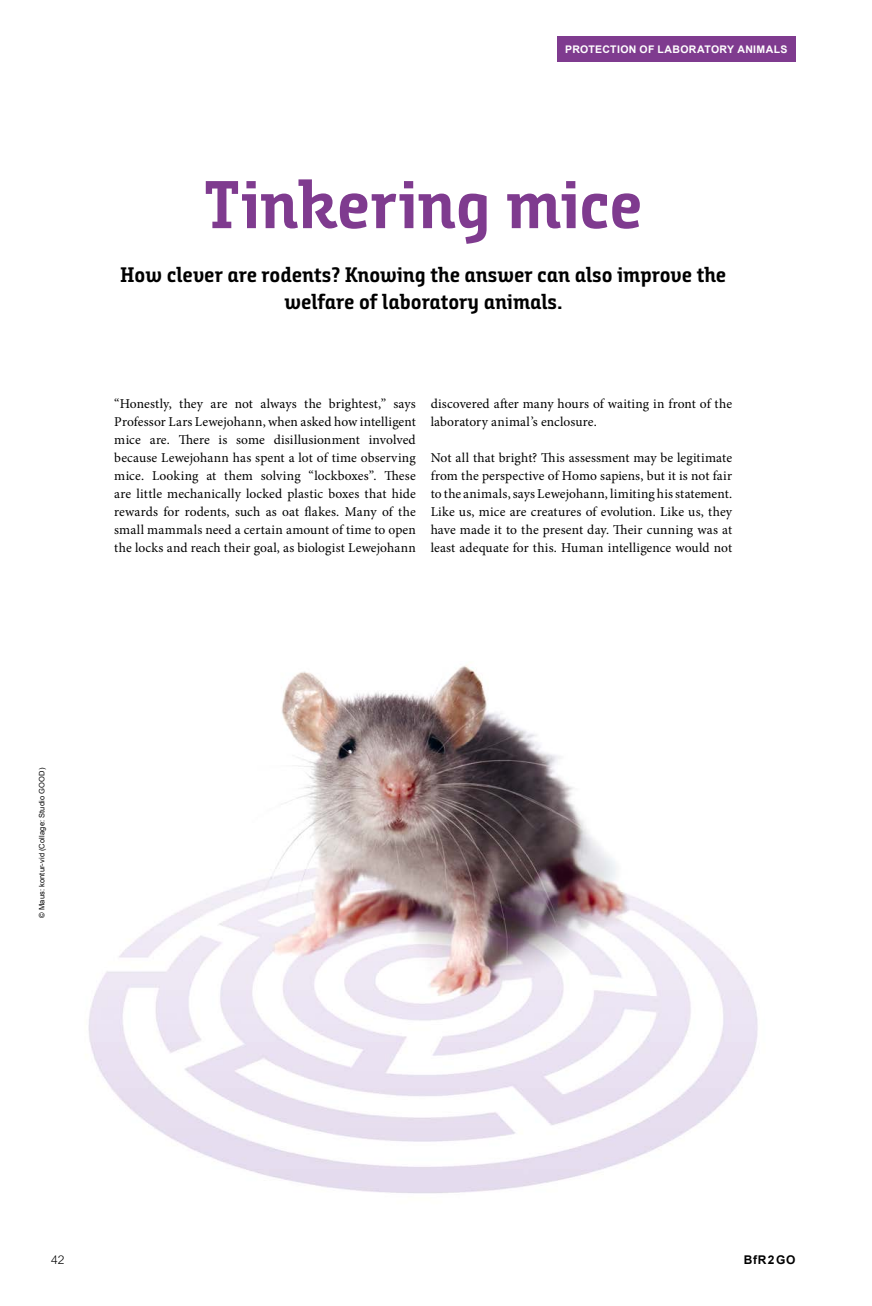
<style>
.page{position:relative;width:872px;height:1306px;background:#fff}
.page>*{position:absolute;margin:0;border:0;box-sizing:border-box;transform-origin:0 0}
.t1{font:67.5px "Bunday Slab Bold Up";letter-spacing:-.005em;color:#7f3b8f}
.t2{font:21px/27px "Bunday Slab Bold Up";letter-spacing:-.005em;color:#000;text-align:center}
.t3{font:13.5px/18px "Minion Pro";letter-spacing:.01em;color:#000;text-align:justify}
.t4{font:700 12px "Arial";color:#000}
.t5{font:300 12px "Arial";color:#000}
.t6{font:700 10.5px "Arial";letter-spacing:.035em;color:#fff}
.t7{font:7.5px "Arial";letter-spacing:.02em;color:#000}
</style>
<div class="page">
<img style="left:88px;top:665px;width:670px;height:529px">
<div style="left:557px;top:37px;width:238px;height:25px;background:#7f3b8f"></div>
<p class="t6" style="left:565px;top:43px;width:224px">PROTECTION OF LABORATORY ANIMALS</p>
<h1 class="t1" style="left:204px;top:164px;width:439px">Tinkering mice</h1>
<p class="t2" style="left:120px;top:261px;width:607px">How clever are rodents? Knowing the answer can also improve the welfare of laboratory animals.</p>
<p class="t3" style="left:114px;top:395px;width:303px">“Honestly, they are not always the brightest,” says Professor Lars Lewejohann, when asked how intelligent mice are. There is some disillusionment involved because Lewejohann has spent a lot of time observing mice. Looking at them solving “lockboxes”. These are little mechanically locked plastic boxes that hide rewards for rodents, such as oat flakes. Many of the small mammals need a certain amount of time to open the locks and reach their goal, as biologist Lewejohann</p>
<p class="t3" style="left:431px;top:395px;width:303px">discovered after many hours of waiting in front of the laboratory animal’s enclosure.</p>
<p class="t3" style="left:431px;top:449px;width:303px">Not all that bright? This assessment may be legitimate from the perspective of Homo sapiens, but it is not fair to the animals, says Lewejohann, limiting his statement.<br>Like us, mice are creatures of evolution. Like us, they have made it to the present day. Their cunning was at least adequate for this. Human intelligence would not</p>
<p class="t7" style="left:37px;top:917px;width:151px;rotate:-90deg">© Maus: kontur-vid (Collage: Studio GOOD)</p>
<p class="t5" style="left:51px;top:1252px;width:15px">42</p>
<p class="t4" style="left:744px;top:1251px;width:53px">BfR 2 GO</p>
</div>
